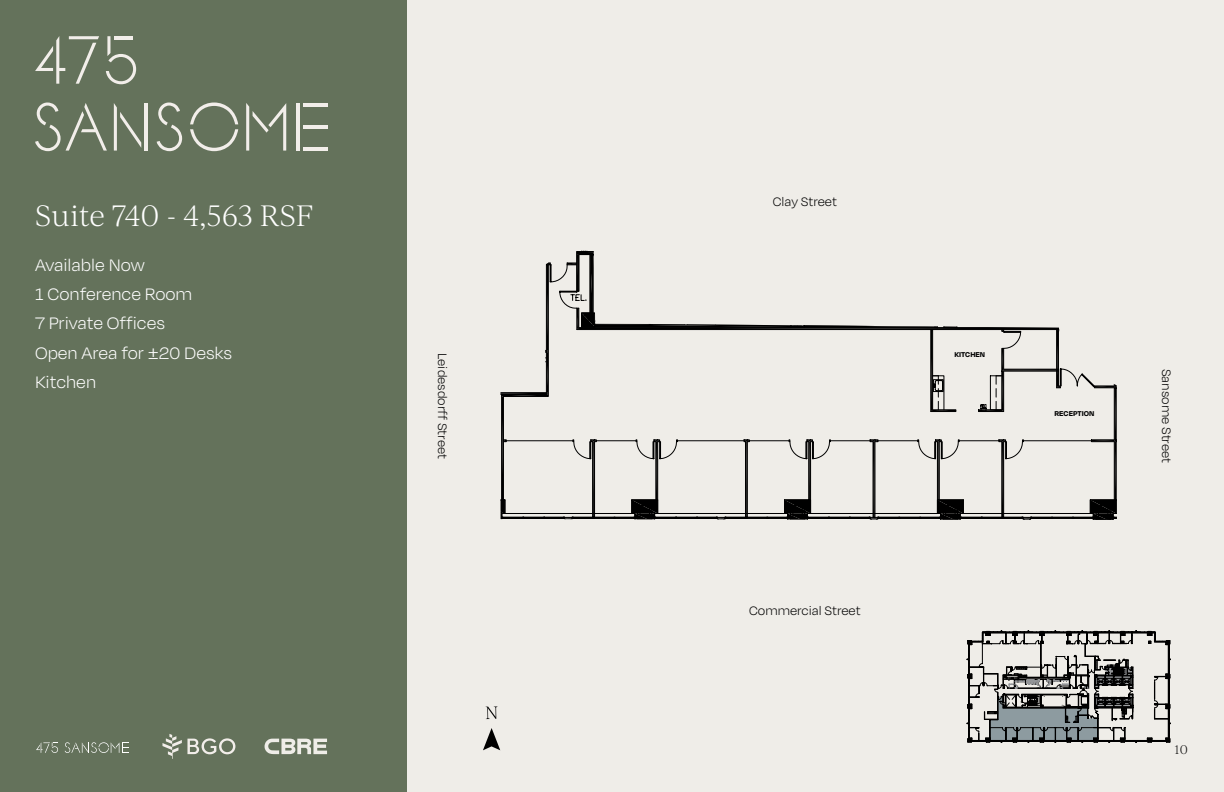
<style>
.page{position:relative;width:1224px;height:792px;background:#efede8}
.page>*{position:absolute;margin:0;border:0;box-sizing:border-box;transform-origin:0 0}
.t1{font:300 28.2px "Ivy Journal";letter-spacing:-.005em;color:#fff}
.t2{font:300 19.1px/29.3px "Degular";color:#fff}
.t3{font:300 14.1px "Degular";color:#000}
.t4{font:300 12px "Ivy Journal";color:#000}
.t5{font:700 8.1px "Degular";color:#000}
.s1{font-family:"Minion Pro";font-weight:400}
</style>
<div class="page">
<hr style="left:1207px;top:272px;width:1px;height:50px;background:#000">
<hr style="left:1203px;top:272px;width:1px;height:50px;background:#000">
<hr style="left:1223px;top:272px;width:1px;height:41px;background:#000">
<svg style="left:501px;top:251px;width:616px;height:269px"></svg>
<div style="left:0;top:0;width:406px;height:792px;background:#64725b"></div>
<svg style="left:35px;top:36px;width:64px;height:48px"></svg>
<svg style="left:106px;top:36px;width:30px;height:48px"></svg>
<svg style="left:157px;top:103px;width:25px;height:48px"></svg>
<svg style="left:35px;top:103px;width:72px;height:48px"></svg>
<svg style="left:114px;top:103px;width:27px;height:48px"></svg>
<hr style="left:144px;top:103px;width:3px;height:48px;background:#f2eeea">
<svg style="left:190px;top:103px;width:48px;height:48px"></svg>
<svg style="left:246px;top:103px;width:40px;height:48px"></svg>
<hr style="left:303px;top:148px;width:24px;height:3px;background:#f2eeea">
<hr style="left:297px;top:103px;width:3px;height:48px;background:#f2eeea">
<hr style="left:303px;top:125px;width:24px;height:3px;background:#f2eeea">
<hr style="left:303px;top:103px;width:24px;height:3px;background:#f2eeea">
<svg style="left:486px;top:706px;width:12px;height:13px"></svg>
<svg style="left:483px;top:728px;width:17px;height:22px"></svg>
<svg style="left:967px;top:631px;width:204px;height:112px"></svg>
<svg style="left:162px;top:734px;width:73px;height:25px"></svg>
<svg style="left:265px;top:739px;width:62px;height:15px"></svg>
<svg style="left:36px;top:742px;width:22px;height:11px"></svg>
<svg style="left:65px;top:742px;width:63px;height:11px"></svg>
<h1 class="t1" style="left:35px;top:196px;width:280px">Suite 740 - 4,563 RSF</h1>
<p class="t2" style="left:35px;top:249px;width:198px">Available Now<br>1 Conference Room<br>7 Private Offices<br>Open Area for <span class="s1">±</span>20 Desks<br>Kitchen</p>
<p class="t3" style="left:451px;top:353px;width:107px;rotate:90deg">Leidesdorff Street</p>
<p class="t3" style="left:773px;top:193px;width:66px">Clay Street</p>
<p class="t3" style="left:749px;top:603px;width:113px">Commercial Street</p>
<p class="t5" style="left:955px;top:350px;width:32px">KITCHEN</p>
<p class="t5" style="left:1054px;top:408px;width:41px">RECEPTION</p>
<p class="t3" style="left:1175px;top:369px;width:96px;rotate:90deg">Sansome Street</p>
<p class="t4" style="left:1175px;top:741px;width:15px">10</p>
</div>
